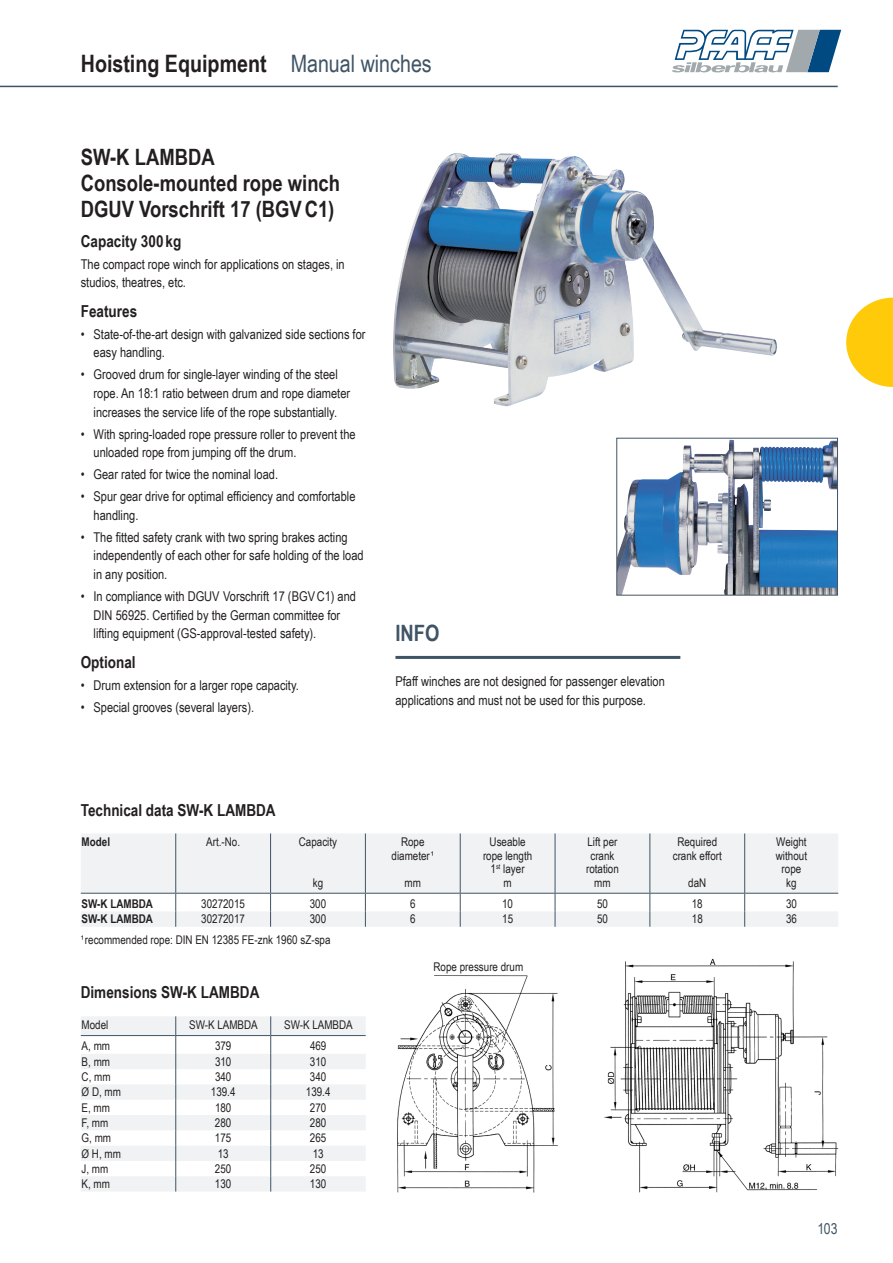
<style>
.page{position:relative;width:893px;height:1263px;background:#fff}
.page>*{position:absolute;margin:0;border:0;box-sizing:border-box;transform-origin:0 0}
.t1{font:700 24px "Arial Narrow";color:#231f20}
.t2{font:700 22.5px/26.1px "Arial Narrow";color:#231f20}
.t3{font:700 22.5px "Arial Narrow";color:#3f5465}
.t4{font:700 16.5px "Arial Narrow";color:#231f20}
.t5{font:15px "Arial Narrow";color:#3f5465}
.t6{font:13.5px/18.6px "Arial Narrow";color:#231f20}
.t7{font:12px/13.5px "Arial Narrow";color:#231f20;text-align:center}
.t8{font:700 12px "Arial Narrow";color:#231f20}
.s1{font-weight:400;color:#3f5465}
</style>
<div class="page">
<img style="left:393px;top:153px;width:384px;height:254px">
<svg style="left:616px;top:438px;width:222px;height:157px"></svg>
<svg style="left:846px;top:298px;width:47px;height:89px"></svg>
<hr style="left:0;top:86px;width:838px;height:1px;background:#3f5465">
<svg style="left:672px;top:30px;width:169px;height:42px"></svg>
<div style="left:81px;top:833px;width:757px;height:60px;background:#f0f2f3"></div>
<hr style="left:270px;top:833px;width:1px;height:60px;background:#3f5465">
<hr style="left:365px;top:833px;width:1px;height:60px;background:#3f5465">
<hr style="left:460px;top:833px;width:1px;height:60px;background:#3f5465">
<hr style="left:555px;top:833px;width:1px;height:60px;background:#3f5465">
<hr style="left:649px;top:833px;width:1px;height:60px;background:#3f5465">
<hr style="left:744px;top:833px;width:1px;height:60px;background:#3f5465">
<hr style="left:175px;top:833px;width:1px;height:60px;background:#3f5465">
<svg style="left:81px;top:893px;width:757px;height:34px"></svg>
<img style="left:397px;top:958px;width:442px;height:235px">
<svg style="left:81px;top:1016px;width:285px;height:175px"></svg>
<hr style="left:395px;top:656px;width:285px;height:3px;background:#3f5465">
<h1 class="t1" style="left:81px;top:46px;width:352px">Hoisting Equipment <span class="s1">Manual winches</span></h1>
<h2 class="t2" style="left:81px;top:143px;width:261px">SW-K LAMBDA<br>Console-mounted rope winch<br>DGUV Vorschrift 17 (BGVC1)</h2>
<p class="t4" style="left:81px;top:228px;width:102px">Capacity 300 kg</p>
<p class="t6" style="left:81px;top:254px;width:265px">The compact rope winch for applications on stages, in studios, theatres, etc.</p>
<p class="t4" style="left:81px;top:298px;width:58px">Features</p>
<p class="t6" style="left:94px;top:324px;width:273px;text-indent:-13px">• State-of-the-art design with galvanized side sections for easy handling.</p>
<p class="t6" style="left:94px;top:365px;width:258px;text-indent:-13px">• Grooved drum for single-layer winding of the steel rope. An 18:1 ratio between drum and rope diameter increases the service life of the rope substantially.</p>
<p class="t6" style="left:94px;top:424px;width:264px;text-indent:-13px">• With spring-loaded rope pressure roller to prevent the unloaded rope from jumping off the drum.</p>
<p class="t6" style="left:81px;top:465px;width:199px">• Gear rated for twice the nominal load.</p>
<p class="t6" style="left:94px;top:487px;width:263px;text-indent:-13px">• Spur gear drive for optimal efficiency and comfortable handling.</p>
<p class="t6" style="left:94px;top:527px;width:272px;text-indent:-13px">• The fitted safety crank with two spring brakes acting independently of each other for safe holding of the load in any position.</p>
<p class="t6" style="left:94px;top:586px;width:264px;text-indent:-13px">• In compliance with DGUV Vorschrift 17 (BGVC1) and<br>DIN 56925. Certified by the German committee for lifting equipment (GS-approval-tested safety).</p>
<p class="t4" style="left:81px;top:649px;width:56px">Optional</p>
<p class="t6" style="left:81px;top:675px;width:220px">• Drum extension for a larger rope capacity.</p>
<p class="t6" style="left:81px;top:697px;width:175px">• Special grooves (several layers).</p>
<h2 class="t3" style="left:395px;top:616px;width:46px">INFO</h2>
<p class="t6" style="left:395px;top:671px;width:271px">Pfaff winches are not designed for passenger elevation applications and must not be used for this purpose.</p>
<p class="t4" style="left:81px;top:797px;width:196px">Technical data SW-K LAMBDA</p>
<p class="t8" style="left:82px;top:833px;width:30px">Model</p>
<p class="t7" style="left:206px;top:835px;width:35px">Art.-No.</p>
<p class="t7" style="left:299px;top:835px;width:40px">Capacity</p>
<p class="t7" style="left:313px;top:875px;width:12px">kg</p>
<p class="t7" style="left:392px;top:835px;width:44px">Rope diameter¹</p>
<p class="t7" style="left:405px;top:875px;width:18px">mm</p>
<p class="t7" style="left:483px;top:835px;width:51px">Useable rope length<br>1<sup>st</sup> layer<br>m</p>
<p class="t7" style="left:586px;top:835px;width:34px">Lift per crank rotation mm</p>
<p class="t7" style="left:673px;top:835px;width:51px">Required crank effort</p>
<p class="t7" style="left:688px;top:875px;width:20px">daN</p>
<p class="t7" style="left:776px;top:835px;width:33px">Weight without rope kg</p>
<p class="t8" style="left:82px;top:895px;width:73px">SW-K LAMBDA</p>
<p class="t7" style="left:201px;top:897px;width:45px">30272015</p>
<p class="t7" style="left:310px;top:897px;width:18px">300</p>
<p class="t7" style="left:410px;top:897px;width:7px">6</p>
<p class="t7" style="left:502px;top:897px;width:12px">10</p>
<p class="t7" style="left:597px;top:897px;width:12px">50</p>
<p class="t7" style="left:692px;top:897px;width:12px">18</p>
<p class="t7" style="left:786px;top:897px;width:12px">30</p>
<p class="t8" style="left:82px;top:910px;width:73px">SW-K LAMBDA</p>
<p class="t7" style="left:201px;top:912px;width:45px">30272017</p>
<p class="t7" style="left:310px;top:912px;width:18px">300</p>
<p class="t7" style="left:410px;top:912px;width:7px">6</p>
<p class="t7" style="left:502px;top:912px;width:12px">15</p>
<p class="t7" style="left:597px;top:912px;width:12px">50</p>
<p class="t7" style="left:692px;top:912px;width:12px">18</p>
<p class="t7" style="left:786px;top:912px;width:12px">36</p>
<p class="t7" style="left:81px;top:932px;width:251px">¹recommended rope: DIN EN 12385 FE-znk 1960 sZ-spa</p>
<p class="t7" style="left:433px;top:959px;width:91px">Rope pressure drum</p>
<p class="t4" style="left:81px;top:980px;width:180px">Dimensions SW-K LAMBDA</p>
<p class="t7" style="left:82px;top:1018px;width:28px">Model</p>
<p class="t7" style="left:189px;top:1018px;width:70px">SW-K LAMBDA</p>
<p class="t7" style="left:284px;top:1018px;width:70px">SW-K LAMBDA</p>
<p class="t7" style="left:82px;top:1039px;width:30px">A, mm</p>
<p class="t7" style="left:215px;top:1039px;width:18px">379</p>
<p class="t7" style="left:310px;top:1039px;width:18px">469</p>
<p class="t7" style="left:82px;top:1054px;width:30px">B, mm</p>
<p class="t7" style="left:215px;top:1054px;width:18px">310</p>
<p class="t7" style="left:310px;top:1054px;width:18px">310</p>
<p class="t7" style="left:82px;top:1070px;width:30px">C, mm</p>
<p class="t7" style="left:215px;top:1070px;width:18px">340</p>
<p class="t7" style="left:310px;top:1070px;width:18px">340</p>
<p class="t7" style="left:82px;top:1085px;width:41px">Ø D, mm</p>
<p class="t7" style="left:211px;top:1085px;width:26px">139.4</p>
<p class="t7" style="left:306px;top:1085px;width:26px">139.4</p>
<p class="t7" style="left:82px;top:1100px;width:30px">E, mm</p>
<p class="t7" style="left:215px;top:1100px;width:18px">180</p>
<p class="t7" style="left:310px;top:1100px;width:18px">270</p>
<p class="t7" style="left:82px;top:1115px;width:28px">F, mm</p>
<p class="t7" style="left:215px;top:1115px;width:18px">280</p>
<p class="t7" style="left:310px;top:1115px;width:18px">280</p>
<p class="t7" style="left:82px;top:1131px;width:31px">G, mm</p>
<p class="t7" style="left:215px;top:1131px;width:18px">175</p>
<p class="t7" style="left:310px;top:1131px;width:18px">265</p>
<p class="t7" style="left:82px;top:1146px;width:41px">Ø H, mm</p>
<p class="t7" style="left:218px;top:1146px;width:12px">13</p>
<p class="t7" style="left:313px;top:1146px;width:12px">13</p>
<p class="t7" style="left:82px;top:1161px;width:28px">J, mm</p>
<p class="t7" style="left:215px;top:1161px;width:18px">250</p>
<p class="t7" style="left:310px;top:1161px;width:18px">250</p>
<p class="t7" style="left:82px;top:1177px;width:30px">K, mm</p>
<p class="t7" style="left:215px;top:1177px;width:18px">130</p>
<p class="t7" style="left:310px;top:1177px;width:18px">130</p>
<p class="t5" style="left:817px;top:1218px;width:22px">103</p>
</div>
